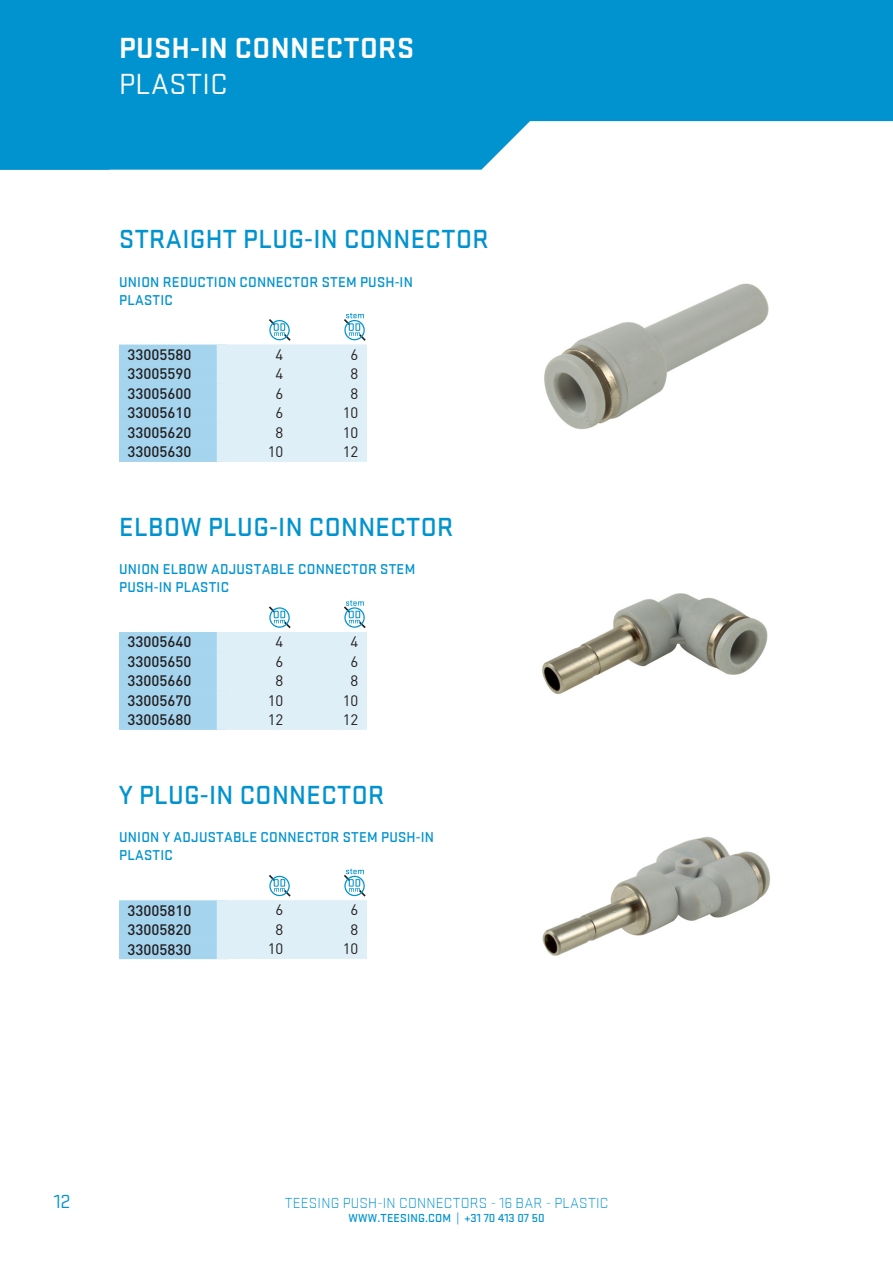
<style>
.page{position:relative;width:893px;height:1263px;background:#fff}
.page>*{position:absolute;margin:0;border:0;box-sizing:border-box;transform-origin:0 0}
.t1{font:700 30px "Stratum 1";letter-spacing:.015em;color:#fff}
.t2{font:30px "Stratum 1";letter-spacing:.015em;color:#fff}
.t3{font:500 27px "Stratum 1";letter-spacing:.015em;color:#0093d0}
.t4{font:19.5px "Stratum 1";color:#0093d0}
.t5{font:500 15px/19.5px "DIN";color:#231f20;text-align:justify}
.t6{font:300 15px "Stratum 1";letter-spacing:.015em;color:#0093d0}
.t7{font:15px/19.5px "DIN";color:#231f20;text-align:center}
.t8{font:500 14.7px/18px "Stratum 1";letter-spacing:.015em;color:#0093d0}
.t9{font:500 12px "Stratum 1";letter-spacing:.015em;color:#0093d0}
</style>
<div class="page">
<svg style="left:0;top:0;width:893px;height:170px;background:#20a0d5"></svg>
<img style="left:544px;top:283px;width:225px;height:147px">
<img style="left:542px;top:593px;width:226px;height:102px">
<img style="left:542px;top:836px;width:229px;height:120px">
<div style="left:119px;top:345px;width:107px;height:19px;background:#a5d4ee"></div>
<div style="left:119px;top:364px;width:107px;height:20px;background:#a5d4ee"></div>
<div style="left:119px;top:384px;width:107px;height:19px;background:#a5d4ee"></div>
<div style="left:119px;top:403px;width:107px;height:20px;background:#a5d4ee"></div>
<div style="left:119px;top:423px;width:107px;height:19px;background:#a5d4ee"></div>
<div style="left:119px;top:442px;width:107px;height:20px;background:#a5d4ee"></div>
<div style="left:119px;top:632px;width:107px;height:20px;background:#a5d4ee"></div>
<div style="left:119px;top:652px;width:107px;height:19px;background:#a5d4ee"></div>
<div style="left:119px;top:671px;width:107px;height:20px;background:#a5d4ee"></div>
<div style="left:119px;top:691px;width:107px;height:19px;background:#a5d4ee"></div>
<div style="left:119px;top:710px;width:107px;height:20px;background:#a5d4ee"></div>
<div style="left:119px;top:900px;width:107px;height:20px;background:#a5d4ee"></div>
<div style="left:119px;top:920px;width:107px;height:19px;background:#a5d4ee"></div>
<div style="left:119px;top:939px;width:107px;height:20px;background:#a5d4ee"></div>
<div style="left:217px;top:345px;width:75px;height:19px;background:#dfeff8"></div>
<div style="left:217px;top:364px;width:75px;height:20px;background:#dfeff8"></div>
<div style="left:217px;top:384px;width:75px;height:19px;background:#dfeff8"></div>
<div style="left:217px;top:403px;width:75px;height:20px;background:#dfeff8"></div>
<div style="left:217px;top:423px;width:75px;height:19px;background:#dfeff8"></div>
<div style="left:217px;top:442px;width:75px;height:20px;background:#dfeff8"></div>
<div style="left:217px;top:632px;width:75px;height:20px;background:#dfeff8"></div>
<div style="left:217px;top:652px;width:75px;height:19px;background:#dfeff8"></div>
<div style="left:217px;top:671px;width:75px;height:20px;background:#dfeff8"></div>
<div style="left:217px;top:691px;width:75px;height:19px;background:#dfeff8"></div>
<div style="left:217px;top:710px;width:75px;height:20px;background:#dfeff8"></div>
<div style="left:217px;top:900px;width:75px;height:20px;background:#dfeff8"></div>
<div style="left:217px;top:920px;width:75px;height:19px;background:#dfeff8"></div>
<div style="left:217px;top:939px;width:75px;height:20px;background:#dfeff8"></div>
<div style="left:292px;top:345px;width:75px;height:19px;background:#dfeff8"></div>
<div style="left:292px;top:364px;width:75px;height:20px;background:#dfeff8"></div>
<div style="left:292px;top:384px;width:75px;height:19px;background:#dfeff8"></div>
<div style="left:292px;top:403px;width:75px;height:20px;background:#dfeff8"></div>
<div style="left:292px;top:423px;width:75px;height:19px;background:#dfeff8"></div>
<div style="left:292px;top:442px;width:75px;height:20px;background:#dfeff8"></div>
<div style="left:292px;top:632px;width:75px;height:20px;background:#dfeff8"></div>
<div style="left:292px;top:652px;width:75px;height:19px;background:#dfeff8"></div>
<div style="left:292px;top:671px;width:75px;height:20px;background:#dfeff8"></div>
<div style="left:292px;top:691px;width:75px;height:19px;background:#dfeff8"></div>
<div style="left:292px;top:710px;width:75px;height:20px;background:#dfeff8"></div>
<div style="left:292px;top:900px;width:75px;height:20px;background:#dfeff8"></div>
<div style="left:292px;top:920px;width:75px;height:19px;background:#dfeff8"></div>
<div style="left:292px;top:939px;width:75px;height:20px;background:#dfeff8"></div>
<svg style="left:269px;top:319px;width:22px;height:22px"></svg>
<svg style="left:269px;top:606px;width:22px;height:22px"></svg>
<svg style="left:269px;top:875px;width:22px;height:22px"></svg>
<svg style="left:344px;top:313px;width:22px;height:28px"></svg>
<svg style="left:344px;top:600px;width:22px;height:28px"></svg>
<svg style="left:344px;top:869px;width:22px;height:28px"></svg>
<h1 class="t1" style="left:119px;top:31px;width:296px">PUSH-IN CONNECTORS</h1>
<h1 class="t2" style="left:119px;top:68px;width:110px">PLASTIC</h1>
<h2 class="t3" style="left:119px;top:224px;width:371px">STRAIGHT PLUG-IN CONNECTOR</h2>
<p class="t8" style="left:119px;top:273px;width:295px">UNION REDUCTION CONNECTOR STEM PUSH-IN<br>PLASTIC</p>
<p class="t5" style="left:128px;top:344px;width:65px">33005580<br>33005590<br>33005600<br>33005610<br>33005620<br>33005630</p>
<p class="t7" style="left:268px;top:344px;width:17px">4<br>4<br>6<br>6<br>8<br>10</p>
<p class="t7" style="left:343px;top:344px;width:17px">6<br>8<br>8<br>10<br>10<br>12</p>
<h2 class="t3" style="left:119px;top:512px;width:336px">ELBOW PLUG-IN CONNECTOR</h2>
<p class="t8" style="left:119px;top:560px;width:298px">UNION ELBOW ADJUSTABLE CONNECTOR STEM<br>PUSH-IN PLASTIC</p>
<p class="t5" style="left:128px;top:631px;width:65px">33005640<br>33005650<br>33005660<br>33005670<br>33005680</p>
<p class="t7" style="left:268px;top:631px;width:17px">4<br>6<br>8<br>10<br>12</p>
<p class="t7" style="left:343px;top:631px;width:17px">4<br>6<br>8<br>10<br>12</p>
<h2 class="t3" style="left:119px;top:780px;width:267px">Y PLUG-IN CONNECTOR</h2>
<p class="t8" style="left:119px;top:828px;width:316px">UNION Y ADJUSTABLE CONNECTOR STEM PUSH-IN<br>PLASTIC</p>
<p class="t5" style="left:128px;top:900px;width:65px">33005810<br>33005820<br>33005830</p>
<p class="t7" style="left:268px;top:900px;width:17px">6<br>8<br>10</p>
<p class="t7" style="left:343px;top:900px;width:17px">6<br>8<br>10</p>
<h3 class="t4" style="left:54px;top:1191px;width:18px">12</h3>
<p class="t6" style="left:285px;top:1195px;width:325px">TEESING PUSH-IN CONNECTORS - 16 BAR - PLASTIC</p>
<p class="t9" style="left:349px;top:1211px;width:197px">WWW.TEESING.COM | +31 70 413 07 50</p>
</div>
